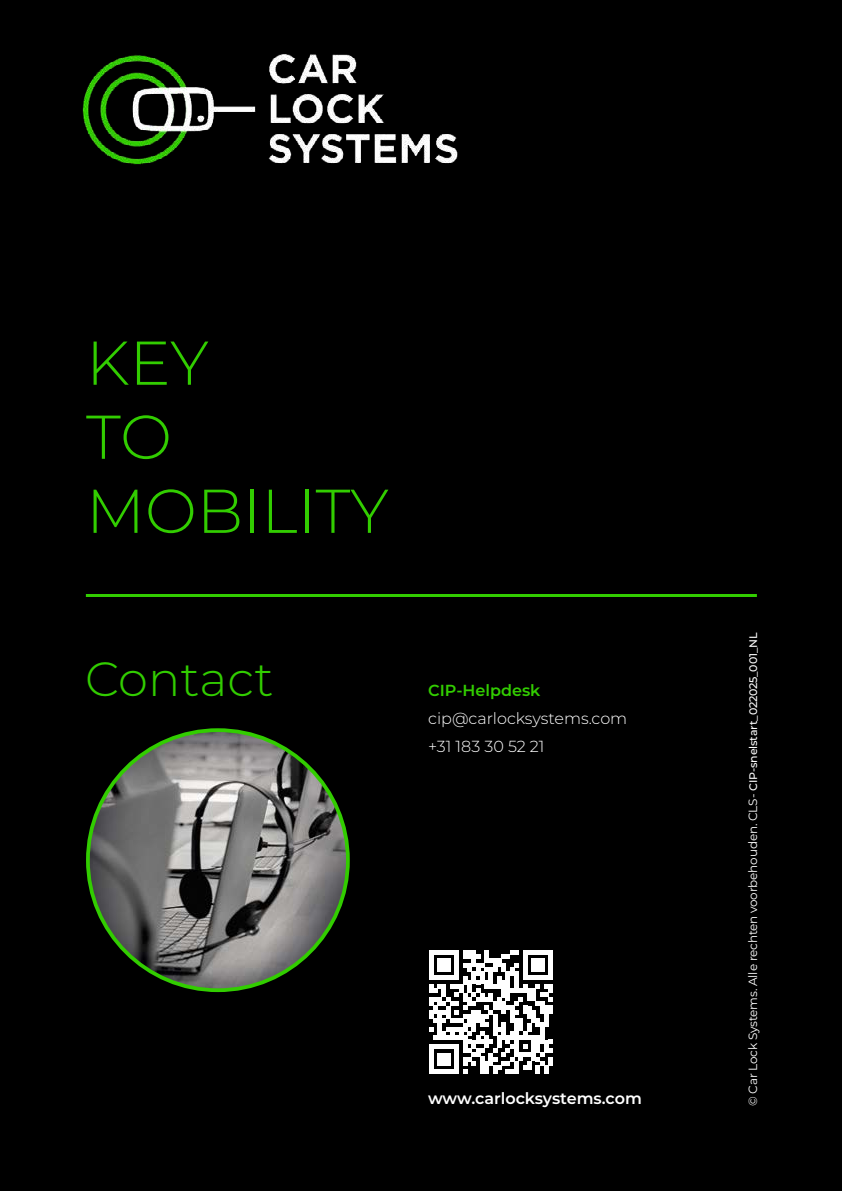
<style>
.page{position:relative;width:842px;height:1191px;background:#000}
.page>*{position:absolute;margin:0;border:0;box-sizing:border-box;transform-origin:0 0}
.t1{font:300 61.6px/74px "Montserrat";color:#32cd00}
.t2{font:300 48px "Montserrat";color:#32cd00}
.t3{font:300 16px/28px "Montserrat";color:#fff}
.t4{font:600 16px "Montserrat";letter-spacing:-.005em;color:#fff}
.t5{font:600 16px "Montserrat";color:#32cd00}
.t6{font:12px "Montserrat";letter-spacing:-.015em;color:#fff}
.s1{font-weight:500;font-size:11px}
</style>
<div class="page">
<hr style="left:86px;top:594px;width:671px;height:3px;background:#32cd00">
<img style="left:88px;top:730px;width:260px;height:260px;border-radius:130px">
<svg style="left:429px;top:950px;width:124px;height:124px"></svg>
<div style="left:548px;top:1057px;width:5px;height:8px;background:#fff"></div>
<img style="left:82px;top:54px;width:376px;height:111px">
<h1 class="t1" style="left:86px;top:324px;width:304px">KEY<br>TO<br>MOBILITY</h1>
<h2 class="t2" style="left:85px;top:646px;width:190px">Contact</h2>
<h3 class="t5" style="left:428px;top:679px;width:114px">CIP-Helpdesk</h3>
<h3 class="t3" style="left:428px;top:703px;width:201px">cip@carlocksystems.com +31 183 30 52 21</h3>
<h3 class="t4" style="left:428px;top:1087px;width:215px">www.carlocksystems.com</h3>
<p class="t6" style="left:745px;top:1106px;width:475px;rotate:-90deg">© Car Lock Systems. Alle rechten voorbehouden. CLS- <span class="s1">CIP-snelstart_022025_001_NL</span></p>
</div>
